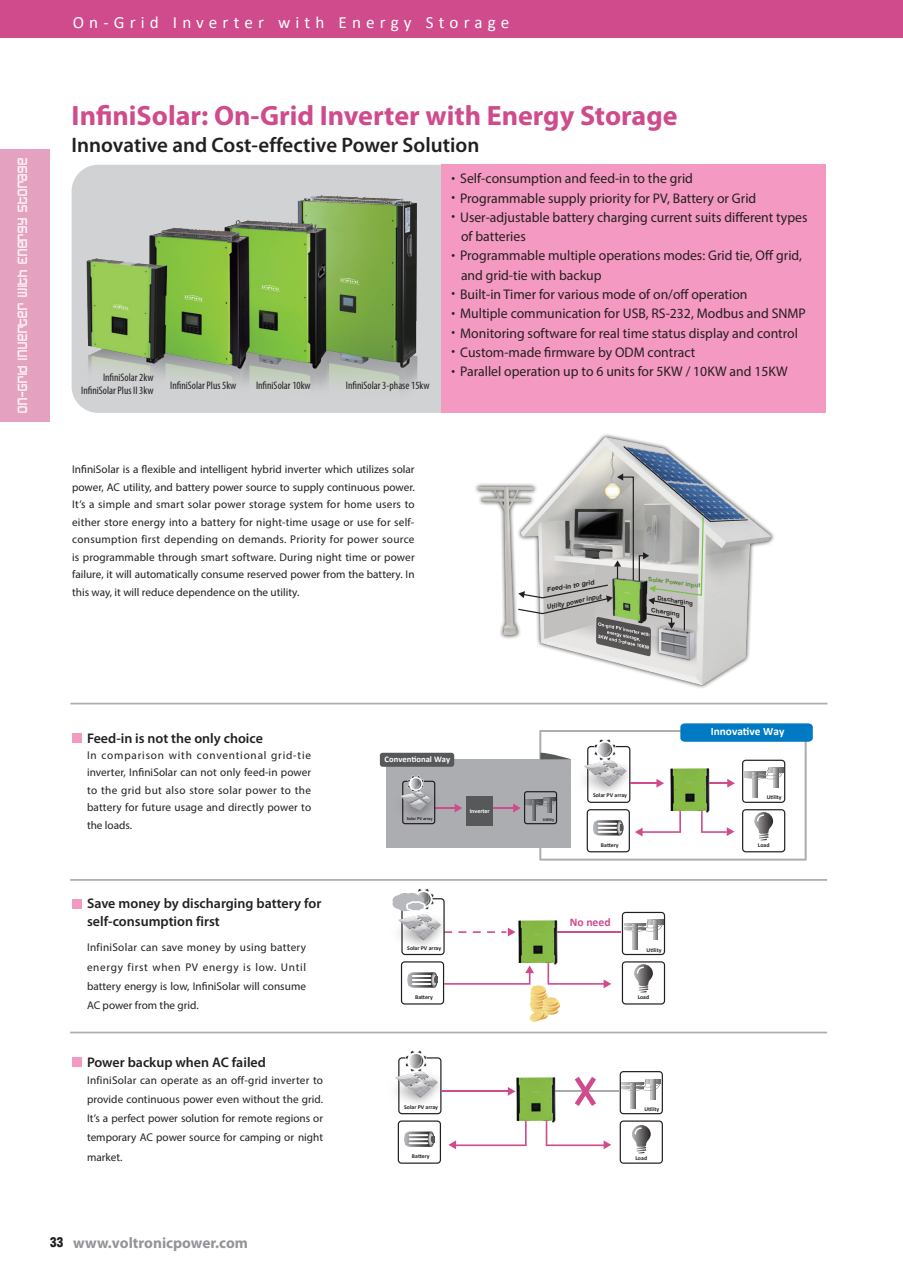
<style>
.page{position:relative;width:903px;height:1275px;background:#fff}
.page>*{position:absolute;margin:0;border:0;box-sizing:border-box;transform-origin:0 0}
.t1{font:700 28px "Myriad Pro";color:#cf4b8c}
.t2{font:600 21px "Myriad Pro";color:#231f20}
.t3{font:17.5px "Astronaut";color:#fff;scale:.9 1}
.t4{font:17.15px "Calibri";letter-spacing:.3em;color:#fff}
.t5{font:700 15.22px "Myriad Pro";color:#939598}
.t6{font:14px "Myriad Pro";color:#231f20}
.t7{font:600 14px/17.5px "Myriad Pro";color:#231f20}
.t8{font:700 11.72px "Calibri";color:#cf4b8c}
.t9{font:700 11.38px "Calibri";color:#fff}
.t10{font:11.2px/17.5px "Myriad Pro";color:#231f20;text-align:justify}
.t11{font:condensed 10.85px "Myriad Pro";color:#231f20}
.t12{font:700 8.58px "Calibri";color:#fff}
.t13{font:italic 700 6.65px "Arial";color:#231f20;scale:1.05 1}
.t14{font:italic 700 6.48px "Arial";color:#231f20}
.t15{font:700 6.12px "Arial";color:#569133}
.t16{font:italic 700 6.12px "Arial";color:#231f20}
.t17{font:italic 700 6.12px "Arial";color:#231f20;scale:1.09 1}
.t18{font:700 5.95px "Calibri";color:#fff}
.t19{font:700 5.77px "Calibri";color:#231f20}
.t20{font:700 4.38px "Calibri";color:#231f20}
.s1{font-family:"DF Kai Shu SB Estd BF"}
.s2{font-family:"Switzerland Cond";font-weight:900;font-size:13.3px;color:#231f20}
</style>
<div class="page">
<div style="left:0;top:0;width:903px;height:37px;background:#cf4b8c"></div>
<div style="left:0;top:149px;width:50px;height:273px;background:#e4a2c0"></div>
<div style="left:72px;top:165px;width:420px;height:248px;background:#d1d2d4;border-radius:27px"></div>
<div style="left:441px;top:165px;width:385px;height:248px;background:#f499c2"></div>
<img style="left:86px;top:195px;width:332px;height:195px">
<img style="left:475px;top:434px;width:299px;height:254px">
<svg style="left:517px;top:473px;width:187px;height:183px;background:#b3b5b2"></svg>
<hr style="left:70px;top:879px;width:757px;height:2px;background:#adaeb2">
<hr style="left:70px;top:1032px;width:757px;height:1px;background:#adaeb2">
<div style="left:72px;top:733px;width:10px;height:9px;background:#f499c2"></div>
<div style="left:72px;top:899px;width:10px;height:10px;background:#f499c2"></div>
<div style="left:72px;top:1057px;width:10px;height:10px;background:#f499c2"></div>
<div style="left:386px;top:759px;width:185px;height:89px;background:#acadb1"></div>
<hr style="left:546px;top:931px;width:75px;height:2px;background:#cf4b8c">
<svg style="left:622px;top:912px;width:43px;height:43px"></svg>
<svg style="left:622px;top:961px;width:43px;height:43px"></svg>
<svg style="left:508px;top:1087px;width:7px;height:9px"></svg>
<hr style="left:492px;top:807px;width:21px;height:2px;background:#cf4b8c">
<div style="left:466px;top:796px;width:27px;height:29px;background:#57585a"></div>
<img style="left:379px;top:759px;width:94px;height:67px">
<svg style="left:400px;top:774px;width:35px;height:50px"></svg>
<div style="left:380px;top:753px;width:74px;height:14px;background:#57585a;border-radius:3px"></div>
<svg style="left:513px;top:723px;width:300px;height:137px"></svg>
<img style="left:397px;top:1059px;width:45px;height:81px">
<svg style="left:395px;top:1050px;width:46px;height:64px"></svg>
<svg style="left:398px;top:1120px;width:43px;height:44px"></svg>
<hr style="left:441px;top:1090px;width:71px;height:2px;background:#cf4b8c">
<hr style="left:548px;top:1090px;width:71px;height:2px;background:#a8a9ad">
<svg style="left:448px;top:1123px;width:79px;height:26px"></svg>
<svg style="left:546px;top:1123px;width:65px;height:26px"></svg>
<svg style="left:620px;top:1071px;width:43px;height:43px"></svg>
<svg style="left:620px;top:1120px;width:43px;height:44px"></svg>
<img style="left:516px;top:1077px;width:40px;height:46px">
<svg style="left:575px;top:1077px;width:21px;height:29px"></svg>
<svg style="left:392px;top:888px;width:219px;height:134px"></svg>
<img style="left:670px;top:767px;width:41px;height:47px">
<hr style="left:70px;top:703px;width:757px;height:1px;background:#adaeb2">
<h3 class="t3" style="left:12px;top:414px;width:285px;rotate:-90deg">On-Grid Inverter with Energy Storage</h3>
<h3 class="t4" style="left:73px;top:11px;width:438px">On-Grid Inverter with Energy Storage</h3>
<h1 class="t1" style="left:72px;top:97px;width:607px">InfiniSolar: On-Grid Inverter with Energy Storage</h1>
<h2 class="t2" style="left:72px;top:134px;width:409px">Innovative and Cost-effective Power Solution</h2>
<p class="t6" style="left:446px;top:170px;width:248px"><span class="s1">‧</span>Self-consumption and feed-in to the grid</p>
<p class="t6" style="left:446px;top:189px;width:311px"><span class="s1">‧</span>Programmable supply priority for PV, Battery or Grid</p>
<p class="t6" style="left:446px;top:209px;width:362px"><span class="s1">‧</span>User-adjustable battery charging current suits different types</p>
<p class="t6" style="left:461px;top:228px;width:66px">of batteries</p>
<p class="t6" style="left:446px;top:247px;width:357px"><span class="s1">‧</span>Programmable multiple operations modes: Grid tie, Off grid,</p>
<p class="t6" style="left:461px;top:266px;width:142px">and grid-tie with backup</p>
<p class="t6" style="left:446px;top:286px;width:303px"><span class="s1">‧</span>Built-in Timer for various mode of on/off operation</p>
<p class="t6" style="left:446px;top:305px;width:361px"><span class="s1">‧</span>Multiple communication for USB, RS-232, Modbus and SNMP</p>
<p class="t6" style="left:446px;top:324px;width:353px"><span class="s1">‧</span>Monitoring software for real time status display and control</p>
<p class="t6" style="left:446px;top:343px;width:250px"><span class="s1">‧</span>Custom-made firmware by ODM contract</p>
<p class="t11" style="left:103px;top:372px;width:52px">InfiniSolar 2kw</p>
<p class="t6" style="left:446px;top:363px;width:343px"><span class="s1">‧</span>Parallel operation up to 6 units for 5KW / 10KW and 15KW</p>
<p class="t11" style="left:81px;top:384px;width:74px">InfiniSolar Plus II 3kw</p>
<p class="t11" style="left:170px;top:379px;width:68px">InfiniSolar Plus 5kw</p>
<p class="t11" style="left:256px;top:379px;width:56px">InfiniSolar 10kw</p>
<p class="t11" style="left:346px;top:379px;width:85px">InfiniSolar 3-phase 15kw</p>
<p class="t10" style="left:72px;top:460px;width:344px">InfiniSolar is a flexible and intelligent hybrid inverter which utilizes solar power, AC utility, and battery power source to supply continuous power.<br>It’s a simple and smart solar power storage system for home users to either store energy into a battery for night-time usage or use for self&shy;consumption first depending on demands. Priority for power source is programmable through smart software. During night time or power failure, it will automatically consume reserved power from the battery. In this way, it will reduce dependence on the utility.</p>
<p class="t13" style="left:546px;top:585px;width:47px;rotate:-8deg">Feed-in to grid</p>
<p class="t14" style="left:546px;top:603px;width:57px;rotate:-11deg">Utility power input</p>
<p class="t15" style="left:649px;top:575px;width:54px;rotate:7deg">Solar Power input</p>
<p class="t16" style="left:658px;top:594px;width:37px;rotate:9deg">Discharging</p>
<p class="t17" style="left:652px;top:606px;width:28px;rotate:10deg">Charging</p>
<p class="t7" style="left:87px;top:730px;width:177px">Feed-in is not the only choice</p>
<p class="t10" style="left:87px;top:746px;width:226px">In comparison with conventional grid-tie inverter, InfiniSolar can not only feed-in power to the grid but also store solar power to the battery for future usage and directly power to the loads.</p>
<p class="t7" style="left:87px;top:895px;width:236px">Save money by discharging battery for self-consumption first</p>
<p class="t10" style="left:87px;top:938px;width:221px;line-height:19.2px">InfiniSolar can save money by using battery energy first when PV energy is low. Until battery energy is low, InfiniSolar will consume AC power from the grid.</p>
<p class="t7" style="left:87px;top:1054px;width:180px">Power backup when AC failed</p>
<p class="t10" style="left:87px;top:1070px;width:238px;line-height:19.2px">InfiniSolar can operate as an off-grid inverter to provide continuous power even without the grid.<br>It’s a perfect power solution for remote regions or temporary AC power source for camping or night market.</p>
<h3 class="t5" style="left:50px;top:1232px;width:199px"><span class="s2">33</span> www.voltronicpower.com</h3>
<p class="t9" style="left:711px;top:725px;width:75px">Innovative Way</p>
<p class="t12" style="left:385px;top:753px;width:67px">Conventional Way</p>
<p class="t19" style="left:593px;top:792px;width:35px">Solar PV array</p>
<p class="t19" style="left:767px;top:794px;width:16px">Utility</p>
<p class="t18" style="left:470px;top:808px;width:22px">Inverter</p>
<p class="t20" style="left:407px;top:816px;width:27px">Solar PV array</p>
<p class="t20" style="left:543px;top:817px;width:13px">Utility</p>
<p class="t19" style="left:601px;top:841px;width:19px">Battery</p>
<p class="t19" style="left:758px;top:841px;width:13px">Load</p>
<p class="t8" style="left:570px;top:915px;width:42px">No need</p>
<p class="t19" style="left:407px;top:944px;width:35px">Solar PV array</p>
<p class="t19" style="left:646px;top:946px;width:16px">Utility</p>
<p class="t19" style="left:415px;top:993px;width:19px">Battery</p>
<p class="t19" style="left:638px;top:993px;width:13px">Load</p>
<p class="t19" style="left:404px;top:1103px;width:35px">Solar PV array</p>
<p class="t19" style="left:644px;top:1105px;width:16px">Utility</p>
<p class="t19" style="left:412px;top:1152px;width:19px">Battery</p>
<p class="t19" style="left:635px;top:1154px;width:13px">Load</p>
</div>
